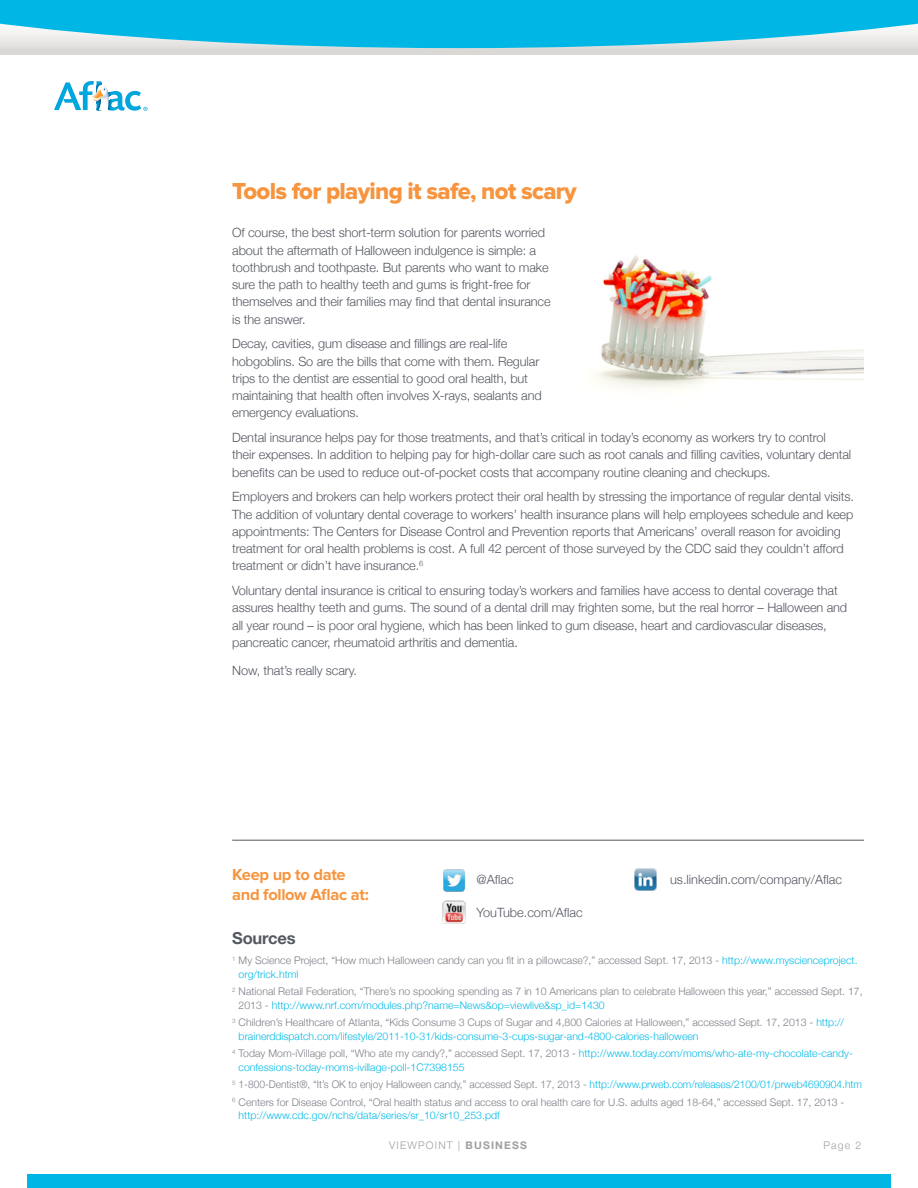
<style>
.page{position:relative;width:918px;height:1188px;background:#fff}
.page>*{position:absolute;margin:0;border:0;box-sizing:border-box;transform-origin:0 0}
.t1{font:24px "Proxima Nova Extrabld";letter-spacing:-.03em;color:#f7943e}
.t2{font:700 16.5px/19.5px "Proxima Nova";letter-spacing:-.02em;color:#f7943e}
.t3{font:700 16.5px "Helvetica Neue";letter-spacing:-.01em;color:#545861}
.t4{font:300 12.75px/17.2px "Helvetica Neue";letter-spacing:-.01em;color:#545861}
.t5{font:300 10.5px/13.5px "Helvetica Neue";color:#7c7f87}
.t6{font:300 10.5px/13.5px "Helvetica Neue";color:#00b9e6}
.t7{font:300 10.5px "Helvetica Neue";letter-spacing:.11em;color:#9d9fa2}
.s1{color:#00b9e6}
.s2{color:#7c7f87}
.s3{font-weight:700}
</style>
<div class="page">
<svg style="left:54px;top:81px;width:94px;height:30px"></svg>
<div style="left:27px;top:1175px;width:864px;height:13px;background:#00b6e4"></div>
<div style="left:0;top:0;width:918px;height:55px;background:#dad8d4"></div>
<svg style="left:0;top:0;width:918px;height:48px;fill:#00b6e4"></svg>
<hr style="left:232px;top:840px;width:632px;height:1px;background:#58595b">
<img style="left:443px;top:869px;width:23px;height:23px">
<img style="left:635px;top:869px;width:22px;height:21px">
<img style="left:442px;top:900px;width:24px;height:24px">
<img style="left:597px;top:255px;width:267px;height:134px">
<h1 class="t1" style="left:232px;top:177px;width:346px">Tools for playing it safe, not scary</h1>
<p class="t4" style="left:232px;top:224px;width:320px">Of course, the best short-term solution for parents worried about the aftermath of Halloween indulgence is simple: a toothbrush and toothpaste. But parents who want to make sure the path to healthy teeth and gums is fright-free for themselves and their families may find that dental insurance is the answer.</p>
<p class="t4" style="left:232px;top:335px;width:311px">Decay, cavities, gum disease and fillings are real-life hobgoblins. So are the bills that come with them. Regular trips to the dentist are essential to good oral health, but maintaining that health often involves X-rays, sealants and emergency evaluations.</p>
<p class="t4" style="left:232px;top:428px;width:621px">Dental insurance helps pay for those treatments, and that’s critical in today’s economy as workers try to control their expenses. In addition to helping pay for high-dollar care such as root canals and filling cavities, voluntary dental benefits can be used to reduce out-of-pocket costs that accompany routine cleaning and checkups.</p>
<p class="t4" style="left:232px;top:488px;width:623px">Employers and brokers can help workers protect their oral health by stressing the importance of regular dental visits.<br>The addition of voluntary dental coverage to workers’ health insurance plans will help employees schedule and keep appointments: The Centers for Disease Control and Prevention reports that Americans’ overall reason for avoiding treatment for oral health problems is cost. A full 42 percent of those surveyed by the CDC said they couldn’t afford treatment or didn’t have insurance.<sup>6</sup></p>
<p class="t4" style="left:232px;top:581px;width:617px">Voluntary dental insurance is critical to ensuring today’s workers and families have access to dental coverage that assures healthy teeth and gums. The sound of a dental drill may frighten some, but the real horror – Halloween and all year round – is poor oral hygiene, which has been linked to gum disease, heart and cardiovascular diseases, pancreatic cancer, rheumatoid arthritis and dementia.</p>
<p class="t4" style="left:232px;top:662px;width:126px">Now, that’s really scary.</p>
<p class="t2" style="left:232px;top:866px;width:138px">Keep up to date and follow Aflac at:</p>
<p class="t4" style="left:477px;top:871px;width:39px">@Aflac</p>
<p class="t4" style="left:670px;top:871px;width:173px">us.linkedin.com/company/Aflac</p>
<p class="t4" style="left:477px;top:903px;width:108px">YouTube.com/Aflac</p>
<p class="t3" style="left:232px;top:925px;width:65px">Sources</p>
<p class="t5" style="left:239px;top:953px;width:620px;text-indent:-6px"><sup>1</sup> My Science Project, “How much Halloween candy can you fit in a pillowcase?,” accessed Sept. 17, 2013 - <span class="s1">http://www.myscienceproject. org/trick.html</span></p>
<p class="t5" style="left:239px;top:984px;width:625px;text-indent:-6px"><sup>2</sup> National Retail Federation, “There’s no spooking spending as 7 in 10 Americans plan to celebrate Halloween this year,” accessed Sept. 17,<br>2013 - <span class="s1">http://www.nrf.com/modules.php?name=News&amp;op=viewlive&amp;sp_id=1430</span></p>
<p class="t5" style="left:239px;top:1015px;width:607px;text-indent:-6px"><sup>3</sup> Children’s Healthcare of Atlanta, “Kids Consume 3 Cups of Sugar and 4,800 Calories at Halloween,” accessed Sept. 17, 2013 - <span class="s1">http:// brainerddispatch.com/lifestyle/2011-10-31/kids-consume-3-cups-sugar-and-4800-calories-halloween</span></p>
<p class="t6" style="left:239px;top:1046px;width:616px;text-indent:-6px"><sup>4</sup> <span class="s2">Today Mom-iVillage poll, “Who ate my candy?,” accessed Sept. 17, 2013 -</span> http://www.today.com/moms/who-ate-my-chocolate-candy&shy;confessions-today-moms-ivillage-poll-1C7398155</p>
<p class="t5" style="left:232px;top:1075px;width:631px;line-height:17.5px"><sup>5</sup> 1-800-Dentist®, “It’s OK to enjoy Halloween candy,” accessed Sept. 17, 2013 - <span class="s1">http://www.prweb.com/releases/2100/01/prweb4690904.htm<br></span><sup>6</sup> Centers for Disease Control, “Oral health status and access to oral health care for U.S. adults aged 18-64,” accessed Sept. 17, 2013 -</p>
<p class="t6" style="left:239px;top:1108px;width:263px">http://www.cdc.gov/nchs/data/series/sr_10/sr10_253.pdf</p>
<p class="t7" style="left:389px;top:1137px;width:139px">Viewpoint | <span class="s3">BUSINESS</span></p>
<p class="t7" style="left:824px;top:1136px;width:39px">Page 2</p>
</div>
